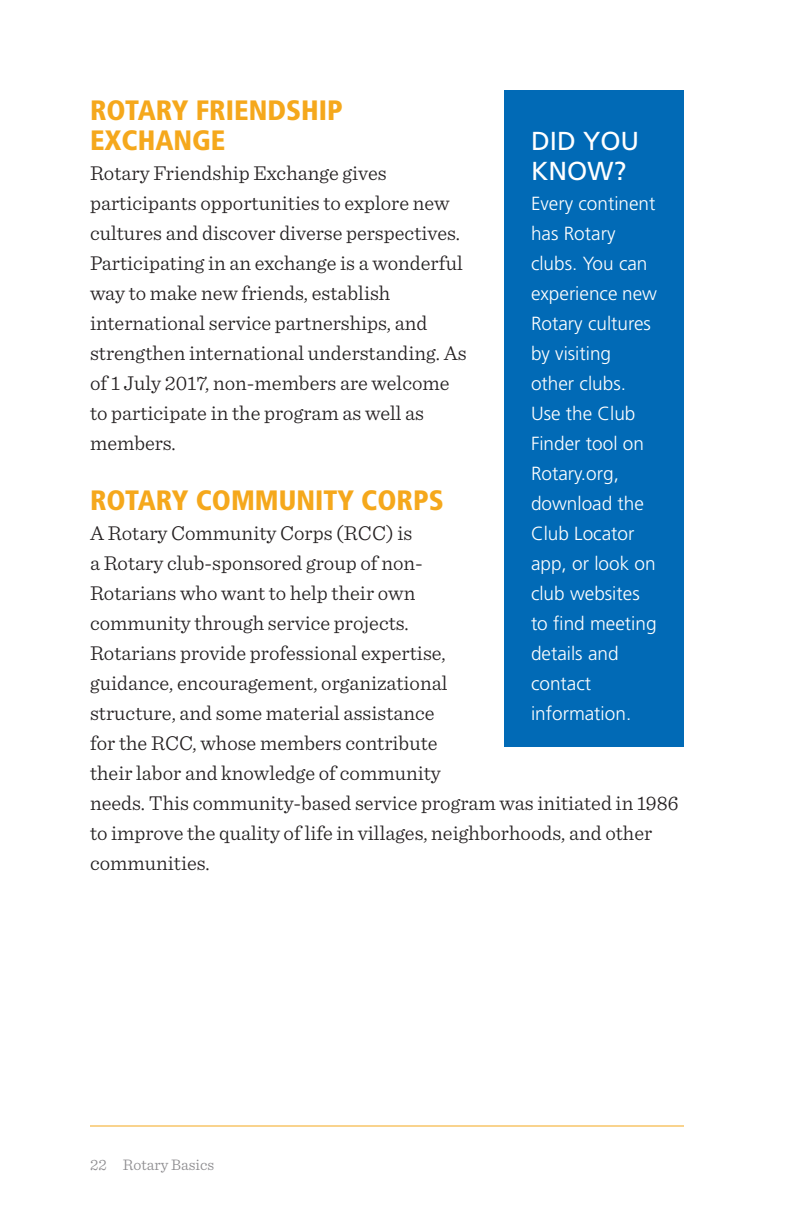
<style>
.page{position:relative;width:792px;height:1224px;background:#fff}
.page>*{position:absolute;margin:0;border:0;box-sizing:border-box;transform-origin:0 0}
.t1{font:900 condensed 28px/30px "Frutiger LT Std";color:#f5a81c}
.t2{font:26px/30px "Frutiger LT Std";color:#fff}
.t3{font:300 21px/30px "Sentinel";color:#231f20}
.t4{font:300 19px/30px "Frutiger LT Std";color:#fff}
.t5{font:300 16px "Sentinel";color:#8b8a8d}
</style>
<div class="page">
<hr style="left:90px;top:1126px;width:594px;height:1px;background:#f5a81c">
<div style="left:504px;top:91px;width:180px;height:656px;background:#016ab6"></div>
<h1 class="t1" style="left:90px;top:95px;width:254px">ROTARY FRIENDSHIP<br>EXCHANGE</h1>
<p class="t3" style="left:90px;top:157px;width:378px">Rotary Friendship Exchange gives participants opportunities to explore new cultures and discover diverse perspectives.<br>Participating in an exchange is a wonderful way to make new friends, establish international service partnerships, and strengthen international understanding. As of 1 July 2017, non-members are welcome to participate in the program as well as members.</p>
<h1 class="t1" style="left:90px;top:485px;width:355px">ROTARY COMMUNITY CORPS</h1>
<p class="t3" style="left:90px;top:517px;width:590px">A Rotary Community Corps (RCC) is<br>a Rotary club-sponsored group of non-<br>Rotarians who want to help their own<br>community through service projects.<br>Rotarians provide professional expertise,<br>guidance, encouragement, organizational<br>structure, and some material assistance<br>for the RCC, whose members contribute<br>their labor and knowledge of community<br>needs. This community-based service program was initiated in 1986 to improve the quality of life in villages, neighborhoods, and other communities.</p>
<p class="t2" style="left:531px;top:126px;width:110px">DID YOU<br>KNOW?</p>
<p class="t4" style="left:531px;top:189px;width:128px">Every continent has Rotary clubs. You can experience new<br>Rotary cultures by visiting other clubs.<br>Use the Club<br>Finder tool on<br>Rotary.org, download the<br>Club Locator app, or look on club websites to find meeting details and contact information.</p>
<p class="t5" style="left:90px;top:1153px;width:126px">22 Rotary Basics</p>
</div>
